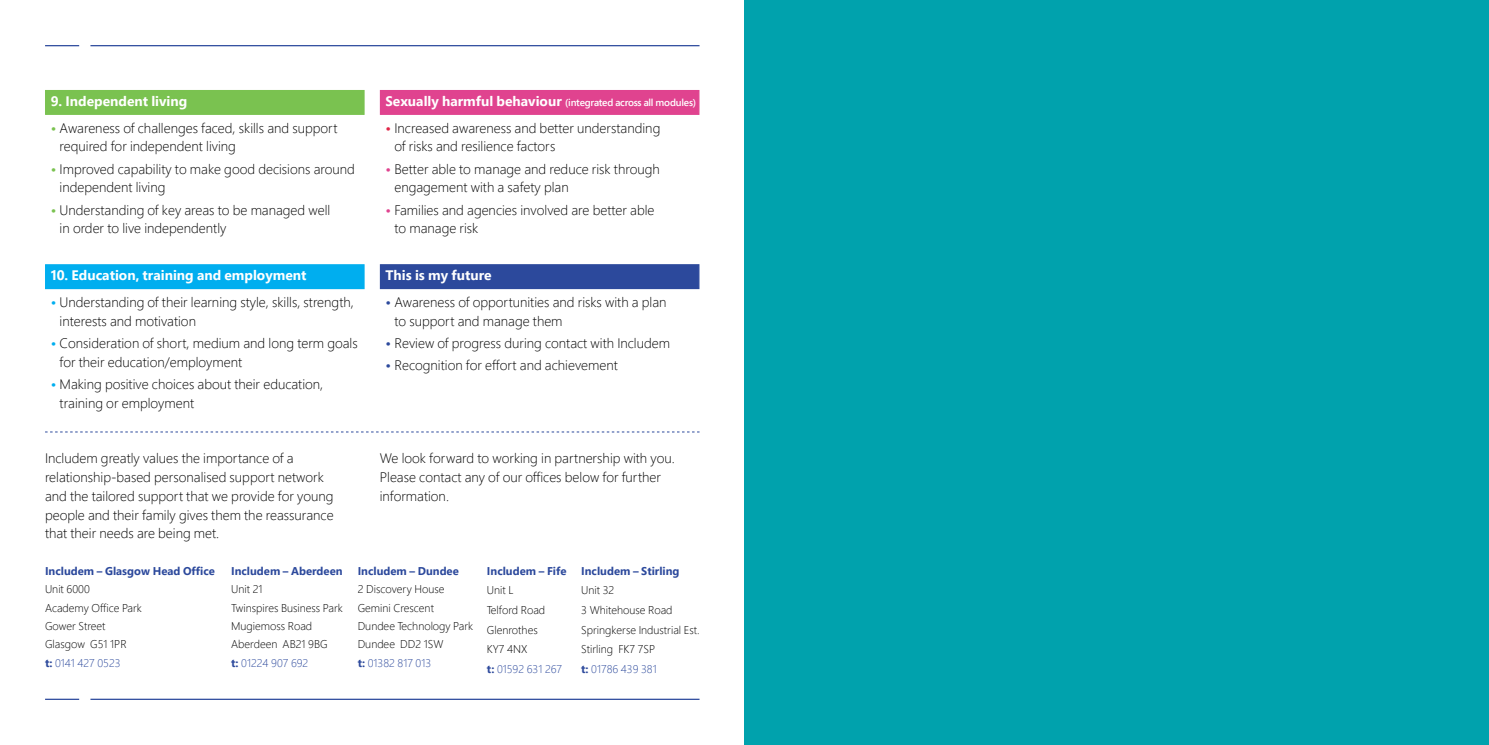
<style>
.page{position:relative;width:1489px;height:745px;background:#fff}
.page>*{position:absolute;margin:0;border:0;box-sizing:border-box;transform-origin:0 0}
.t1{font:300 13.75px/18.8px "Segoe Pro";color:#000}
.t2{font:700 13.75px "Segoe Pro";color:#fff}
.t3{font:300 11.25px/18.4px "Segoe Pro";color:#000}
.t4{font:700 11.25px "Segoe Pro";color:#2c499c}
.t5{font:600 10px "Segoe Pro";letter-spacing:-.02em;color:#fff}
.s1{font-weight:600;color:#7ac250}
.s2{font-weight:600;color:#00aeef}
.s3{font-weight:700;font-size:13.75px}
.s4{font-weight:600;color:#e12547}
.s5{font-weight:600;color:#e0438f}
.s6{font-weight:600;color:#2c499c}
.s7{font-weight:700;color:#2c499c}
.s8{color:#2c499c}
</style>
<div class="page">
<hr style="left:90px;top:698px;width:609px;height:1px;background:#2c499c">
<hr style="left:90px;top:45px;width:609px;height:1px;background:#2c499c">
<hr style="left:45px;top:698px;width:34px;height:1px;background:#2c499c">
<hr style="left:45px;top:45px;width:34px;height:1px;background:#2c499c">
<div style="left:744px;top:0;width:744px;height:744px;background:#00a2ad"></div>
<div style="left:45px;top:90px;width:319px;height:25px;background:#7ac250;border:1px solid #7ac250"></div>
<div style="left:45px;top:264px;width:319px;height:25px;background:#00aeef;border:1px solid #00aeef"></div>
<div style="left:380px;top:90px;width:319px;height:25px;background:#e0438f;border:1px solid #e0438f"></div>
<div style="left:380px;top:264px;width:319px;height:25px;background:#2c499c;border:1px solid #2c499c"></div>
<svg style="left:45px;top:431px;width:654px;height:1px"></svg>
<p class="t2" style="left:51px;top:91px;width:138px">9. Independent living</p>
<p class="t1" style="left:60px;top:118px;width:279px;text-indent:-9px"><span class="s1">•</span> Awareness of challenges faced, skills and support required for independent living</p>
<p class="t1" style="left:60px;top:159px;width:297px;text-indent:-9px"><span class="s1">•</span> Improved capability to make good decisions around independent living</p>
<p class="t1" style="left:60px;top:200px;width:272px;text-indent:-9px"><span class="s1">•</span> Understanding of key areas to be managed well in order to live independently</p>
<p class="t2" style="left:51px;top:265px;width:257px">10. Education, training and employment</p>
<p class="t1" style="left:60px;top:292px;width:296px;text-indent:-9px"><span class="s2">•</span> Understanding of their learning style, skills, strength, interests and motivation</p>
<p class="t1" style="left:60px;top:333px;width:300px;text-indent:-9px"><span class="s2">•</span> Consideration of short, medium and long term goals for their education/employment</p>
<p class="t1" style="left:60px;top:374px;width:265px;text-indent:-9px"><span class="s2">•</span> Making positive choices about their education, training or employment</p>
<p class="t5" style="left:385px;top:95px;width:312px"><span class="s3">Sexually harmful behaviour</span> (integrated across all modules)</p>
<p class="t1" style="left:394px;top:118px;width:267px;text-indent:-9px"><span class="s4">•</span> Increased awareness and better understanding of risks and resilience factors</p>
<p class="t1" style="left:394px;top:159px;width:267px;text-indent:-9px"><span class="s5">•</span> Better able to manage and reduce risk through engagement with a safety plan</p>
<p class="t1" style="left:394px;top:200px;width:261px;text-indent:-9px"><span class="s5">•</span> Families and agencies involved are better able to manage risk</p>
<p class="t2" style="left:385px;top:265px;width:108px">This is my future</p>
<p class="t1" style="left:394px;top:292px;width:273px;text-indent:-9px"><span class="s6">•</span> Awareness of opportunities and risks with a plan to support and manage them</p>
<p class="t1" style="left:385px;top:333px;width:286px"><span class="s6">•</span> Review of progress during contact with Includem</p>
<p class="t1" style="left:385px;top:355px;width:234px"><span class="s6">•</span> Recognition for effort and achievement</p>
<p class="t1" style="left:45px;top:448px;width:290px">Includem greatly values the importance of a relationship-based personalised support network and the tailored support that we provide for young people and their family gives them the reassurance that their needs are being met.</p>
<p class="t1" style="left:380px;top:448px;width:297px">We look forward to working in partnership with you.<br>Please contact any of our offices below for further information.</p>
<p class="t4" style="left:45px;top:562px;width:171px">Includem – Glasgow Head Office</p>
<p class="t3" style="left:45px;top:579px;width:98px">Unit 6000<br>Academy Office Park<br>Gower Street<br>Glasgow G51 1PR<br><span class="s7">t:</span> <span class="s8">0141 427 0523</span></p>
<p class="t4" style="left:487px;top:562px;width:81px">Includem – Fife</p>
<p class="t3" style="left:487px;top:580px;width:77px;line-height:19.6px">Unit L<br>Telford Road<br>Glenrothes<br>KY7 4NX<br><span class="s7">t:</span> <span class="s8">01592 631 267</span></p>
<p class="t4" style="left:231px;top:562px;width:113px">Includem – Aberdeen</p>
<p class="t3" style="left:231px;top:579px;width:113px">Unit 21<br>Twinspires Business Park<br>Mugiemoss Road<br>Aberdeen AB21 9BG<br><span class="s7">t:</span> <span class="s8">01224 907 692</span></p>
<p class="t4" style="left:358px;top:562px;width:103px">Includem – Dundee</p>
<p class="t3" style="left:358px;top:579px;width:117px">2 Discovery House<br>Gemini Crescent<br>Dundee Technology Park<br>Dundee DD2 1SW<br><span class="s7">t:</span> <span class="s8">01382 817 013</span></p>
<p class="t4" style="left:581px;top:562px;width:100px">Includem – Stirling</p>
<p class="t3" style="left:581px;top:580px;width:120px;line-height:19.6px">Unit 32<br>3 Whitehouse Road<br>Springkerse Industrial Est.<br>Stirling FK7 7SP<br><span class="s7">t:</span> <span class="s8">01786 439 381</span></p>
</div>
